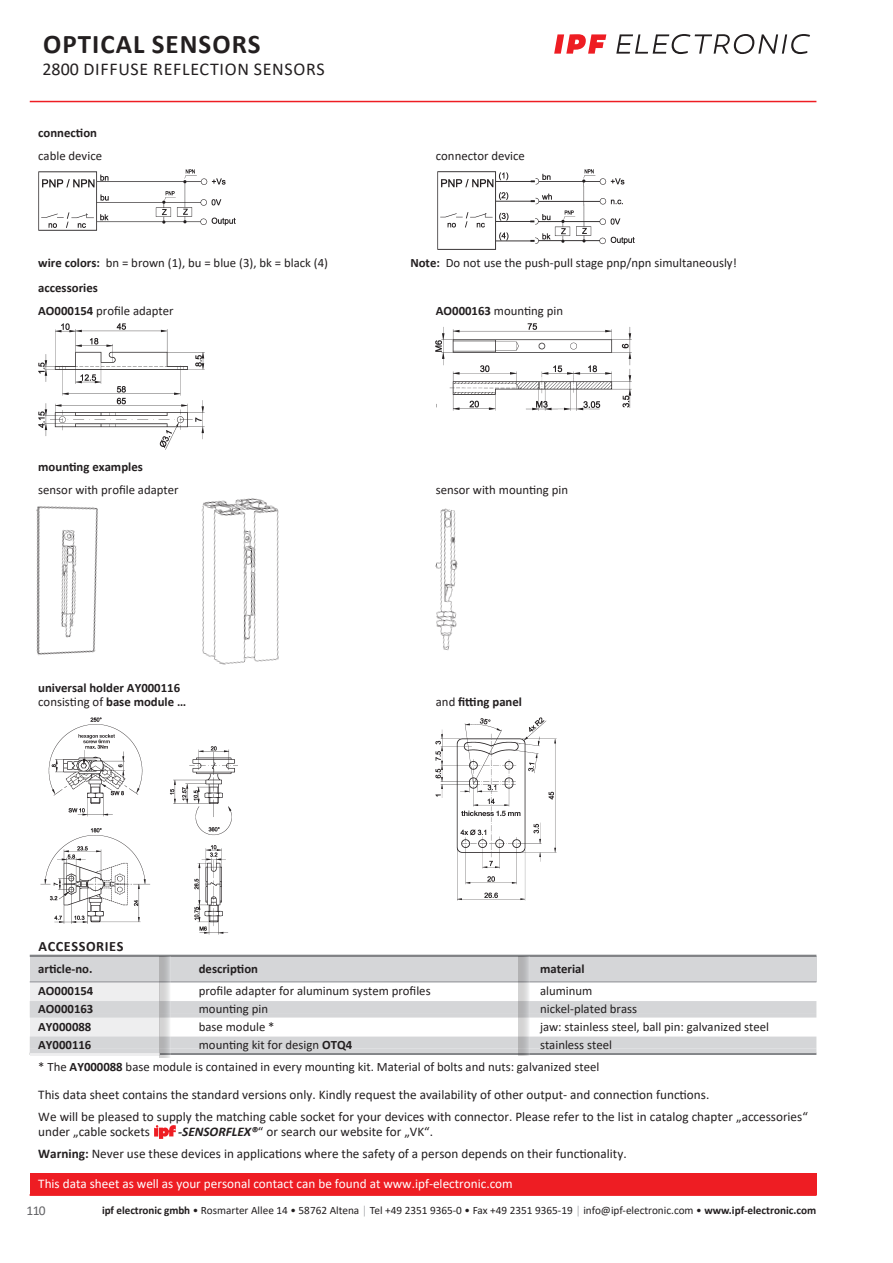
<style>
.page{position:relative;width:893px;height:1263px;background:#fff}
.page>*{position:absolute;margin:0;border:0;box-sizing:border-box;transform-origin:0 0}
.t1{font:700 27px "Calibri";letter-spacing:.04em;color:#231f20}
.t2{font:18px "Calibri";letter-spacing:.04em;color:#231f20}
.Überschrift_Tabellen{font:700 14.25px "Calibri";letter-spacing:.04em;color:#231f20}
.t3{font:13.5px "Calibri";color:#636366}
.Schlussbemerkungen{font:13.2px/14.2px "Calibri";color:#231f20}
.Schlussbemerkungen-2{font:13.2px "Calibri";color:#fff}
.Überschrift_Zeichnun{font:12.75px "Calibri";color:#231f20}
.TD_2spaltig_ohne_gra{font:12.75px "Calibri";color:#231f20}
.Überschrift_Zeichnun-2{font:700 12.75px "Calibri";color:#231f20}
.TD_2spaltig_mit_grau{font:12.75px "Calibri";color:#231f20}
.TD_2_spaltig_Linie_o{font:12.75px "Calibri";color:#231f20}
.Tabellenkopf{font:700 12.75px "Calibri";color:#231f20}
.TD_2spaltig_mit_grau-2{font:700 12.75px "Calibri";color:#231f20}
.TD_2_spaltig_Linie_o-2{font:700 12.75px "Calibri";color:#231f20}
.TD_2spaltig_ohne_gra-2{font:700 12.75px "Calibri";color:#231f20}
.t4{font:11.25px "Calibri";color:#231f20}
.s1{font-weight:700}
.s2{font-weight:400}
.s3{font-weight:700;font-style:italic}
.s4{color:#a8a9ad}
</style>
<div class="page">
<svg style="left:616px;top:34px;width:194px;height:20px"></svg>
<svg style="left:554px;top:34px;width:52px;height:20px"></svg>
<hr style="left:30px;top:101px;width:786px;height:1px;background:#ee1d23">
<div style="left:30px;top:1174px;width:786px;height:21px;background:#ee1d23"></div>
<hr style="left:30px;top:1053px;width:786px;height:2px;background:#808285">
<div style="left:30px;top:956px;width:129px;height:100px;background:#eeeeef"></div>
<div style="left:30px;top:956px;width:786px;height:26px;background:#d5d6d8"></div>
<hr style="left:30px;top:955px;width:786px;height:2px;background:#808285">
<hr style="left:30px;top:981px;width:786px;height:1px;background:#a8a9ad">
<div style="left:30px;top:1001px;width:786px;height:12px;background:#d5d6d8"></div>
<hr style="left:30px;top:1013px;width:786px;height:4px;background:#d5d6d8">
<div style="left:30px;top:1036px;width:786px;height:12px;background:#d5d6d8"></div>
<div style="left:30px;top:1048px;width:786px;height:5px;background:#d5d6d8"></div>
<svg style="left:160px;top:956px;width:10px;height:101px"></svg>
<svg style="left:519px;top:956px;width:10px;height:99px"></svg>
<hr style="left:30px;top:1194px;width:786px;height:2px;background:#ee1d23">
<img style="left:38px;top:169px;width:198px;height:61px">
<img style="left:437px;top:169px;width:198px;height:80px">
<img style="left:38px;top:323px;width:167px;height:127px">
<img style="left:436px;top:323px;width:196px;height:88px">
<img style="left:155px;top:1125px;width:21px;height:13px">
<img style="left:435px;top:508px;width:23px;height:143px">
<img style="left:36px;top:506px;width:62px;height:149px">
<img style="left:201px;top:498px;width:78px;height:167px">
<img style="left:436px;top:717px;width:120px;height:183px">
<img style="left:40px;top:718px;width:198px;height:216px">
<p class="t1" style="left:43px;top:25px;width:219px">OPTICAL SENSORS</p>
<p class="t2" style="left:43px;top:57px;width:284px">2800 DIFFUSE REFLECTION SENSORS</p>
<p class="Überschrift_Zeichnun-2" style="left:38px;top:124px;width:60px">connection</p>
<p class="Überschrift_Zeichnun" style="left:38px;top:147px;width:65px">cable device</p>
<p class="Überschrift_Zeichnun" style="left:436px;top:147px;width:91px">connector device</p>
<p class="Überschrift_Zeichnun" style="left:38px;top:254px;width:291px"><span class="s1">wire colors:</span> bn = brown (1), bu = blue (3), bk = black (4)</p>
<p class="Überschrift_Zeichnun" style="left:410px;top:254px;width:328px"><span class="s1">Note:</span> Do not use the push-pull stage pnp/npn simultaneously!</p>
<p class="Überschrift_Zeichnun-2" style="left:38px;top:279px;width:61px">accessories</p>
<p class="Überschrift_Zeichnun" style="left:38px;top:302px;width:137px"><span class="s1">AO000154</span> profile adapter</p>
<p class="Überschrift_Zeichnun" style="left:436px;top:302px;width:129px"><span class="s1">AO000163</span> mounting pin</p>
<p class="Überschrift_Zeichnun-2" style="left:38px;top:458px;width:106px">mounting examples</p>
<p class="Überschrift_Zeichnun" style="left:38px;top:481px;width:142px">sensor with profile adapter</p>
<p class="Überschrift_Zeichnun" style="left:436px;top:481px;width:134px">sensor with mounting pin</p>
<p class="Überschrift_Zeichnun-2" style="left:38px;top:679px;width:143px">universal holder AY000116</p>
<p class="Überschrift_Zeichnun" style="left:38px;top:693px;width:149px">consisting of <span class="s1">base module …</span></p>
<p class="Überschrift_Zeichnun-2" style="left:436px;top:693px;width:88px"><span class="s2">and</span> fitting panel</p>
<p class="Überschrift_Tabellen" style="left:39px;top:936px;width:86px">ACCESSORIES</p>
<p class="Tabellenkopf" style="left:38px;top:960px;width:56px">article-no.</p>
<p class="Tabellenkopf" style="left:199px;top:960px;width:61px">description</p>
<p class="Tabellenkopf" style="left:540px;top:960px;width:46px">material</p>
<p class="TD_2_spaltig_Linie_o-2" style="left:38px;top:982px;width:57px">AO000154</p>
<p class="TD_2_spaltig_Linie_o" style="left:199px;top:982px;width:233px">profile adapter for aluminum system profiles</p>
<p class="TD_2_spaltig_Linie_o" style="left:540px;top:982px;width:54px">aluminum</p>
<p class="TD_2spaltig_mit_grau-2" style="left:38px;top:1000px;width:57px">AO000163</p>
<p class="TD_2spaltig_mit_grau" style="left:199px;top:1000px;width:71px">mounting pin</p>
<p class="TD_2spaltig_mit_grau" style="left:540px;top:1000px;width:99px">nickel-plated brass</p>
<p class="TD_2spaltig_ohne_gra-2" style="left:38px;top:1017px;width:55px">AY000088</p>
<p class="TD_2spaltig_ohne_gra" style="left:199px;top:1018px;width:77px">base module *</p>
<p class="TD_2spaltig_ohne_gra" style="left:540px;top:1018px;width:231px">jaw: stainless steel, ball pin: galvanized steel</p>
<p class="TD_2spaltig_mit_grau-2" style="left:38px;top:1035px;width:55px">AY000116</p>
<p class="TD_2spaltig_mit_grau" style="left:199px;top:1035px;width:155px">mounting kit for design <span class="s1">OTQ4</span></p>
<p class="TD_2spaltig_mit_grau" style="left:540px;top:1035px;width:73px">stainless steel</p>
<p class="TD_2spaltig_ohne_gra" style="left:38px;top:1057px;width:563px">* The <span class="s1">AY000088</span> base module is contained in every mounting kit. Material of bolts and nuts: galvanized steel</p>
<p class="Schlussbemerkungen" style="left:38px;top:1087px;width:673px">This data sheet contains the standard versions only. Kindly request the availability of other output- and connection functions.</p>
<p class="Schlussbemerkungen" style="left:38px;top:1109px;width:771px">We will be pleased to supply the matching cable socket for your devices with connector. Please refer to the list in catalog chapter „accessories“ under „cable sockets</p>
<p class="Schlussbemerkungen" style="left:178px;top:1124px;width:256px"><span class="s3">-SENSORFLEX®</span>“ or search our website for „VK“.</p>
<p class="Schlussbemerkungen" style="left:38px;top:1146px;width:590px"><span class="s1">Warning:</span> Never use these devices in applications where the safety of a person depends on their functionality.</p>
<p class="Schlussbemerkungen-2" style="left:38px;top:1174px;width:476px">This data sheet as well as your personal contact can be found at www.ipf-electronic.com</p>
<p class="t3" style="left:27px;top:1201px;width:21px">110</p>
<p class="t4" style="left:102px;top:1203px;width:716px"><span class="s1">ipf electronic gmbh</span> • Rosmarter Allee 14 • 58762 Altena <span class="s4">│</span> Tel +49 2351 9365-0 • Fax +49 2351 9365-19 <span class="s4">│</span> info@ipf-electronic.com • <span class="s1">www.ipf-electronic.com</span></p>
</div>
